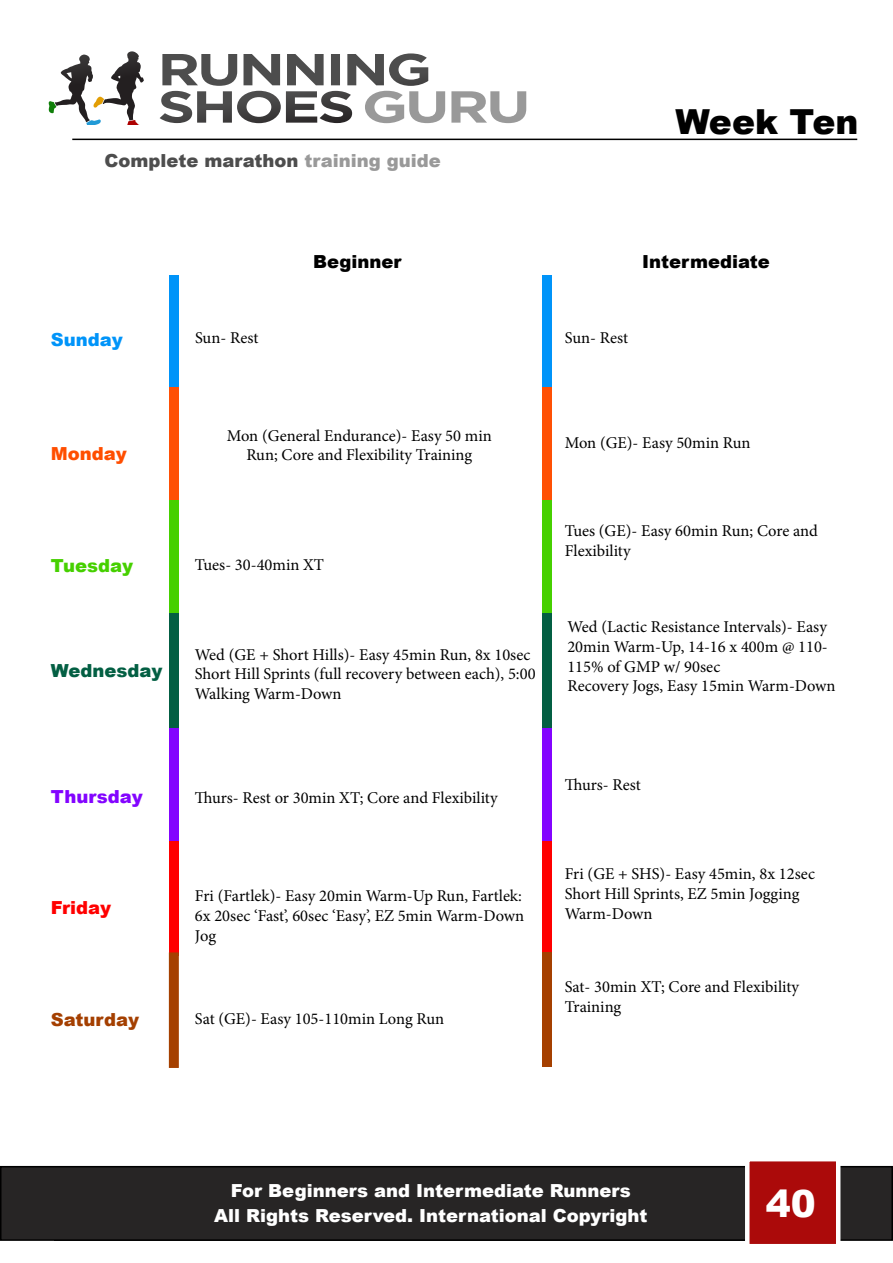
<style>
.page{position:relative;width:893px;height:1263px;background:#fff}
.page>*{position:absolute;margin:0;border:0;box-sizing:border-box;transform-origin:0 0}
.t1{font:900 37.5px "Arial";color:#fff}
.t2{font:900 34.5px "Arial";color:#000}
.t3{font:900 18px/24.9px "Arial";color:#fff;text-align:center}
.t4{font:900 18px "Arial";color:#4d4d4d}
.t5{font:900 18px "Arial";color:#000}
.t6{font:900 18px "Arial";color:#035f43}
.t7{font:900 18px "Arial";color:#8304ff}
.t8{font:900 18px "Arial";color:#a43f00}
.t9{font:900 18px "Arial";color:#46d000}
.t10{font:900 18px "Arial";color:#0094f9}
.t11{font:900 18px "Arial";color:#ff4e00}
.t12{font:900 18px "Arial";color:#f00}
.t13{font:16.5px/19.8px "Minion Pro";color:#000}
.s1{color:#999}
</style>
<div class="page">
<svg style="left:48px;top:52px;width:96px;height:72px"></svg>
<svg style="left:451px;top:91px;width:75px;height:32px"></svg>
<svg style="left:160px;top:53px;width:285px;height:70px"></svg>
<hr style="left:72px;top:139px;width:785px;height:1px;background:#000">
<div style="left:1px;top:1167px;width:891px;height:73px;background:#272525"></div>
<div style="left:0;top:1166px;width:893px;height:75px;border:2px solid #000"></div>
<div style="left:745px;top:1157px;width:95px;height:91px;background:#ab0a0a;border:4px solid #fff"></div>
<div style="left:169px;top:276px;width:10px;height:114px;background:#0094f9"></div>
<div style="left:542px;top:276px;width:10px;height:114px;background:#0094f9"></div>
<div style="left:169px;top:388px;width:10px;height:114px;background:#ff5004"></div>
<div style="left:542px;top:388px;width:10px;height:114px;background:#ff5004"></div>
<div style="left:169px;top:500px;width:10px;height:114px;background:#46d000"></div>
<div style="left:542px;top:500px;width:10px;height:114px;background:#46d000"></div>
<div style="left:169px;top:727px;width:10px;height:115px;background:#8304ff"></div>
<div style="left:542px;top:727px;width:10px;height:115px;background:#8304ff"></div>
<div style="left:169px;top:842px;width:10px;height:114px;background:#f00"></div>
<div style="left:542px;top:842px;width:10px;height:114px;background:#f00"></div>
<div style="left:169px;top:952px;width:10px;height:116px;background:#a54000;border:2px solid #a54000"></div>
<div style="left:542px;top:952px;width:10px;height:114px;background:#a54000"></div>
<div style="left:169px;top:614px;width:10px;height:114px;background:#035f43"></div>
<div style="left:542px;top:614px;width:10px;height:114px;background:#035f43"></div>
<p class="t4" style="left:104px;top:148px;width:338px">Complete marathon <span class="s1">training guide</span></p>
<h2 class="t2" style="left:675px;top:96px;width:185px">Week Ten</h2>
<p class="t10" style="left:51px;top:326px;width:74px">Sunday</p>
<p class="t11" style="left:51px;top:440px;width:78px">Monday</p>
<p class="t9" style="left:51px;top:553px;width:84px">Tuesday</p>
<p class="t6" style="left:51px;top:658px;width:113px">Wednesday</p>
<p class="t7" style="left:51px;top:784px;width:93px">Thursday</p>
<p class="t12" style="left:51px;top:894px;width:62px">Friday</p>
<p class="t8" style="left:51px;top:1006px;width:90px">Saturday</p>
<p class="t13" style="left:195px;top:328px;width:65px">Sun- Rest</p>
<p class="t5" style="left:313px;top:248px;width:90px">Beginner</p>
<p class="t5" style="left:642px;top:248px;width:129px">Intermediate</p>
<p class="t13" style="left:565px;top:328px;width:65px">Sun- Rest</p>
<p class="t13" style="left:227px;top:426px;width:267px;text-align:center">Mon (General Endurance)- Easy 50 min<br>Run; Core and Flexibility Training</p>
<p class="t13" style="left:195px;top:555px;width:131px">Tues- 30-40min XT</p>
<p class="t13" style="left:195px;top:644px;width:342px">Wed (GE + Short Hills)- Easy 45min Run, 8x 10sec<br>Short Hill Sprints (full recovery between each), 5:00<br>Walking Warm-Down</p>
<p class="t13" style="left:195px;top:788px;width:304px">Thurs- Rest or 30min XT; Core and Flexibility</p>
<p class="t13" style="left:195px;top:886px;width:331px">Fri (Fartlek)- Easy 20min Warm-Up Run, Fartlek:<br>6x 20sec ‘Fast’, 60sec ‘Easy’, EZ 5min Warm-Down<br>Jog</p>
<p class="t13" style="left:195px;top:1009px;width:251px">Sat (GE)- Easy 105-110min Long Run</p>
<p class="t13" style="left:565px;top:433px;width:187px">Mon (GE)- Easy 50min Run</p>
<p class="t13" style="left:565px;top:521px;width:255px">Tues (GE)- Easy 60min Run; Core and<br>Flexibility</p>
<p class="t13" style="left:567px;top:617px;width:270px">Wed (Lactic Resistance Intervals)- Easy<br>20min Warm-Up, 14-16 x 400m @ 110-<br>115% of GMP w/ 90sec<br>Recovery Jogs, Easy 15min Warm-Down</p>
<p class="t13" style="left:565px;top:774px;width:78px">Thurs- Rest</p>
<p class="t13" style="left:565px;top:864px;width:252px">Fri (GE + SHS)- Easy 45min, 8x 12sec<br>Short Hill Sprints, EZ 5min Jogging<br>Warm-Down</p>
<p class="t13" style="left:565px;top:977px;width:236px">Sat- 30min XT; Core and Flexibility<br>Training</p>
<p class="t3" style="left:214px;top:1177px;width:435px">For Beginners and Intermediate Runners<br>All Rights Reserved. International Copyright</p>
<h1 class="t1" style="left:766px;top:1176px;width:52px">40</h1>
</div>
